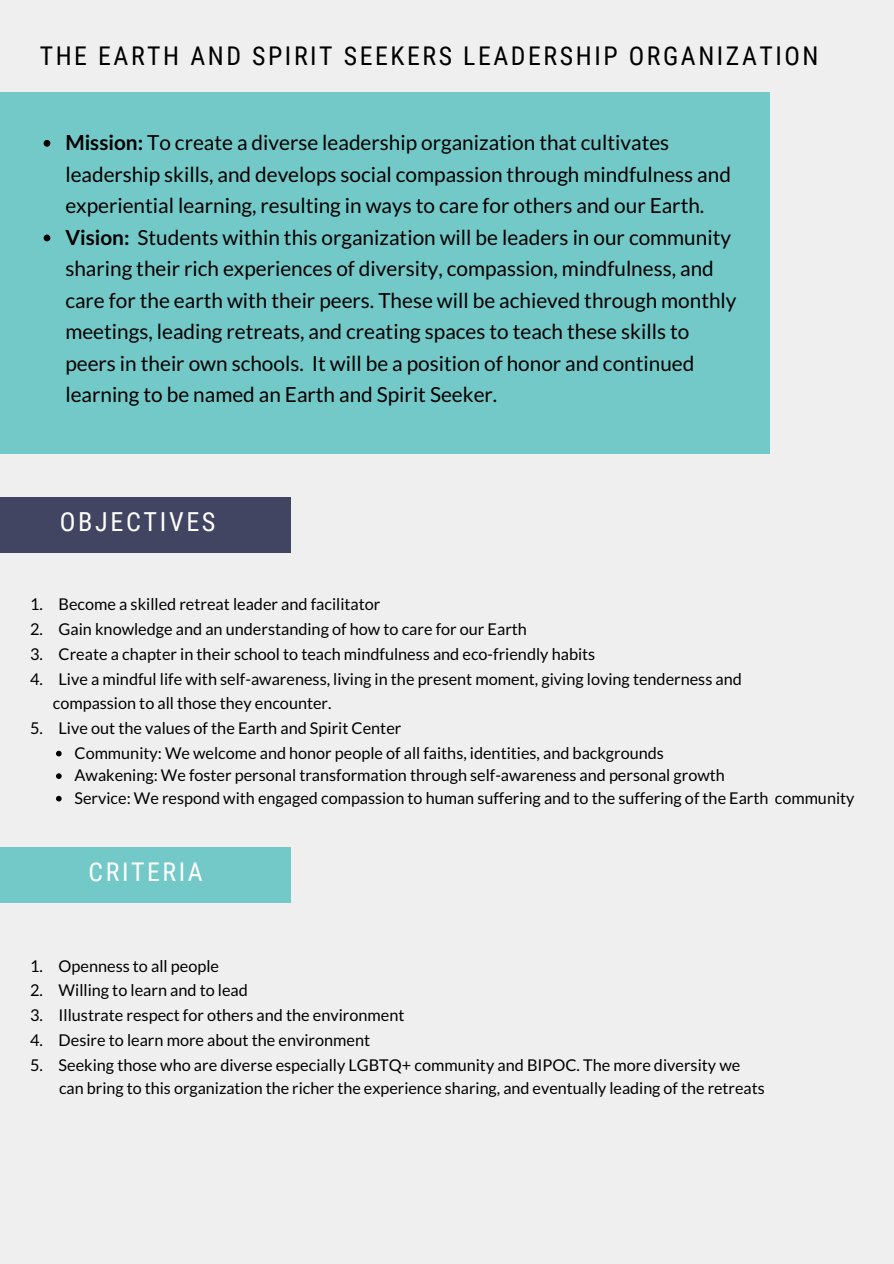
<style>
.page{position:relative;width:894px;height:1264px;background:#fff}
.page>*{position:absolute;margin:0;border:0;box-sizing:border-box;transform-origin:0 0}
.t1{font:26.25px "Roboto Condensed";letter-spacing:.1em;color:#fff}
.t2{font:25.8px "Roboto Condensed";letter-spacing:.1em;color:#000}
.t3{font:25.8px "Roboto Condensed";letter-spacing:.1em;color:#fff}
.t4{font:20.7px/31.5px "Lato";color:#000}
.t5{font:16.2px "Lato";color:#000}
.t6{font:16.05px "Lato";color:#000}
.s1{font-weight:700}
</style>
<div class="page">
<div style="left:0;top:0;width:893px;height:1263px;background:#efefef"></div>
<div style="left:0;top:92px;width:769px;height:361px;background:#73c8c8"></div>
<svg style="left:44px;top:140px;width:6px;height:7px"></svg>
<svg style="left:44px;top:234px;width:6px;height:7px"></svg>
<div style="left:0;top:497px;width:290px;height:55px;background:#414562"></div>
<div style="left:0;top:847px;width:290px;height:55px;background:#73c8c8"></div>
<svg style="left:56px;top:750px;width:6px;height:6px"></svg>
<svg style="left:56px;top:773px;width:6px;height:6px"></svg>
<svg style="left:56px;top:795px;width:6px;height:6px"></svg>
<p class="t2" style="left:40px;top:41px;width:780px">THE EARTH AND SPIRIT SEEKERS LEADERSHIP ORGANIZATION</p>
<p class="t4" style="left:65px;top:126px;width:667px"><span class="s1">Mission:</span> To create a diverse leadership organization that cultivates leadership skills, and develops social compassion through mindfulness and experiential learning, resulting in ways to care for others and our Earth.</p>
<p class="t4" style="left:65px;top:221px;width:672px"><span class="s1">Vision:</span> Students within this organization will be leaders in our community sharing their rich experiences of diversity, compassion, mindfulness, and care for the earth with their peers. These will be achieved through monthly meetings, leading retreats, and creating spaces to teach these skills to peers in their own schools. It will be a position of honor and continued learning to be named an Earth and Spirit Seeker.</p>
<p class="t1" style="left:60px;top:507px;width:157px">OBJECTIVES</p>
<p class="t5" style="left:30px;top:594px;width:352px">1. Become a skilled retreat leader and facilitator</p>
<p class="t5" style="left:30px;top:619px;width:498px">2. Gain knowledge and an understanding of how to care for our Earth</p>
<p class="t5" style="left:30px;top:644px;width:566px">3. Create a chapter in their school to teach mindfulness and eco-friendly habits</p>
<p class="t5" style="left:30px;top:668px;width:713px">4. Live a mindful life with self-awareness, living in the present moment, giving loving tenderness and</p>
<p class="t5" style="left:30px;top:718px;width:373px">5. Live out the values of the Earth and Spirit Center</p>
<p class="t5" style="left:53px;top:692px;width:280px">compassion to all those they encounter.</p>
<p class="t5" style="left:74px;top:742px;width:590px">Community: We welcome and honor people of all faiths, identities, and backgrounds</p>
<p class="t5" style="left:74px;top:765px;width:651px">Awakening: We foster personal transformation through self-awareness and personal growth</p>
<p class="t5" style="left:74px;top:787px;width:781px">Service: We respond with engaged compassion to human suffering and to the suffering of the Earth community</p>
<p class="t3" style="left:88px;top:856px;width:115px">CRITERIA</p>
<p class="t5" style="left:30px;top:955px;width:190px">1. Openness to all people</p>
<p class="t5" style="left:30px;top:980px;width:219px">2. Willing to learn and to lead</p>
<p class="t5" style="left:30px;top:1005px;width:376px">3. Illustrate respect for others and the environment</p>
<p class="t5" style="left:30px;top:1029px;width:341px">4. Desire to learn more about the environment</p>
<p class="t5" style="left:30px;top:1054px;width:711px">5. Seeking those who are diverse especially LGBTQ+ community and BIPOC. The more diversity we</p>
<p class="t6" style="left:59px;top:1078px;width:706px">can bring to this organization the richer the experience sharing, and eventually leading of the retreats</p>
</div>
